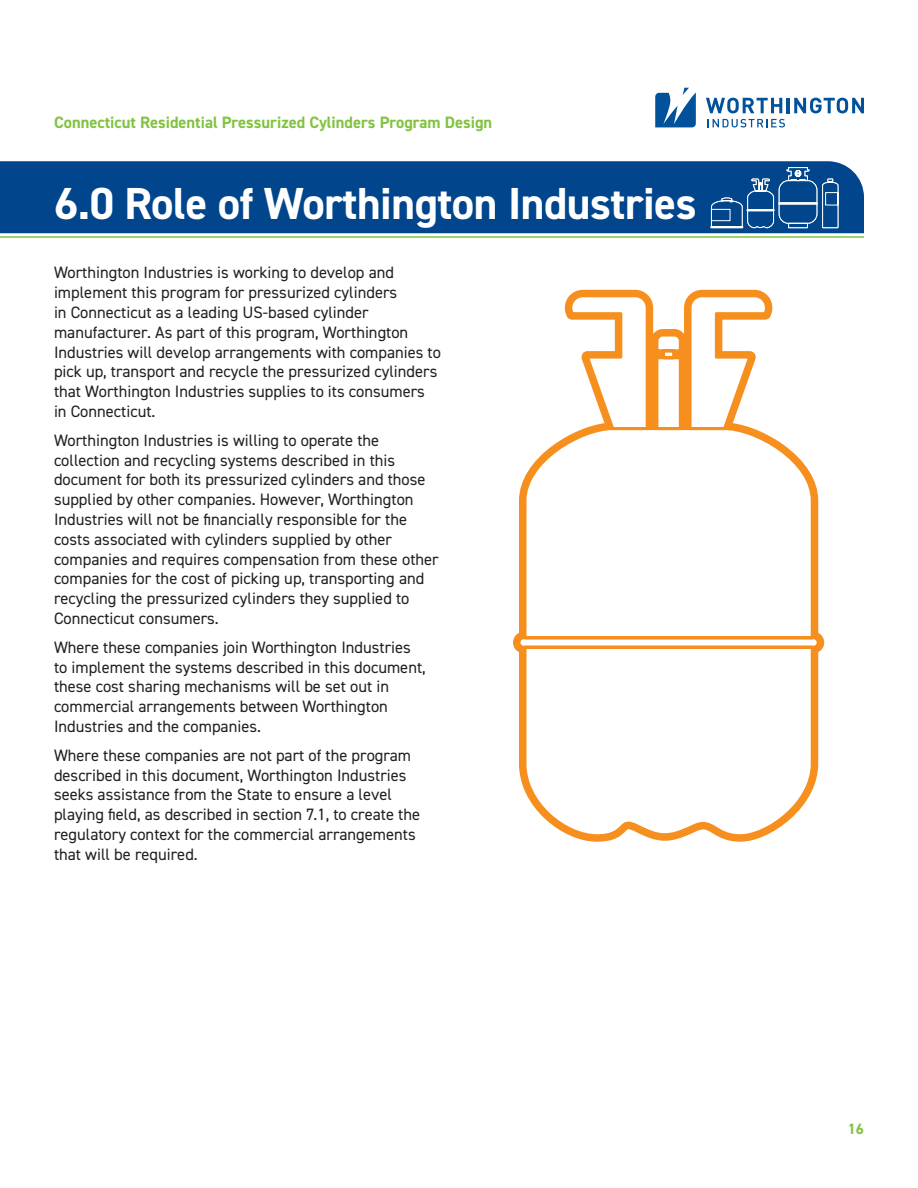
<style>
.page{position:relative;width:918px;height:1188px;background:#fff}
.page>*{position:absolute;margin:0;border:0;box-sizing:border-box;transform-origin:0 0}
.t1{font:700 45px "DIN2014";letter-spacing:-.01em;color:#fff}
.t2{font:16.5px/19.8px "DIN2014";color:#231f20}
.t3{font:700 16.5px "DIN2014";color:#81c340}
.t4{font:700 15px "DIN2014";color:#81c340}
</style>
<div class="page">
<div style="left:0;top:161px;width:864px;height:72px;background:#01468c"></div>
<hr style="left:0;top:236px;width:864px;height:2px;background:#81c340">
<svg style="left:710px;top:167px;width:128px;height:61px;background:#24609c"></svg>
<svg style="left:706px;top:98px;width:76px;height:15px"></svg>
<hr style="left:787px;top:98px;width:3px;height:15px;background:#01529b">
<svg style="left:794px;top:98px;width:70px;height:15px"></svg>
<svg style="left:708px;top:119px;width:77px;height:9px"></svg>
<svg style="left:655px;top:88px;width:41px;height:39px"></svg>
<svg style="left:513px;top:290px;width:311px;height:552px"></svg>
<p class="t3" style="left:54px;top:111px;width:440px">Connecticut Residential Pressurized Cylinders Program Design</p>
<h1 class="t1" style="left:54px;top:174px;width:644px">6.0 Role of Worthington Industries</h1>
<p class="t2" style="left:54px;top:262px;width:388px">Worthington Industries is working to develop and implement this program for pressurized cylinders<br>in Connecticut as a leading US-based cylinder manufacturer. As part of this program, Worthington Industries will develop arrangements with companies to pick up, transport and recycle the pressurized cylinders that Worthington Industries supplies to its consumers in Connecticut.</p>
<p class="t2" style="left:54px;top:430px;width:386px">Worthington Industries is willing to operate the collection and recycling systems described in this document for both its pressurized cylinders and those supplied by other companies. However, Worthington Industries will not be financially responsible for the costs associated with cylinders supplied by other companies and requires compensation from these other companies for the cost of picking up, transporting and recycling the pressurized cylinders they supplied to Connecticut consumers.</p>
<p class="t2" style="left:54px;top:637px;width:373px">Where these companies join Worthington Industries to implement the systems described in this document, these cost sharing mechanisms will be set out in commercial arrangements between Worthington Industries and the companies.</p>
<p class="t2" style="left:54px;top:745px;width:368px">Where these companies are not part of the program described in this document, Worthington Industries seeks assistance from the State to ensure a level playing field, as described in section 7.1, to create the regulatory context for the commercial arrangements that will be required.</p>
<p class="t4" style="left:848px;top:1119px;width:18px">16</p>
</div>
